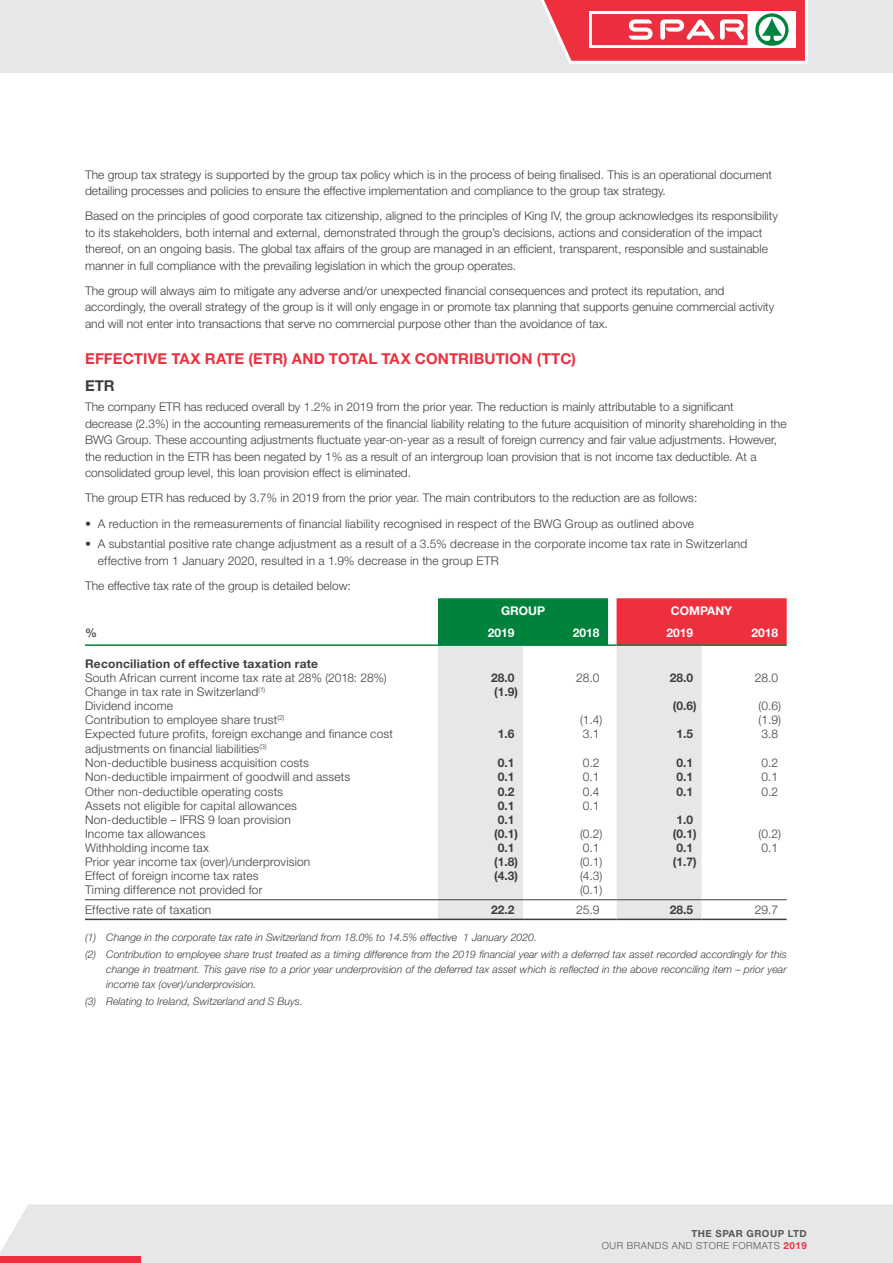
<style>
.page{position:relative;width:893px;height:1263px;background:#fff}
.page>*{position:absolute;margin:0;border:0;box-sizing:border-box;transform-origin:0 0}
.t1{font:700 15px "Helvetica Neue LT Std";letter-spacing:.005em;color:#ee2f3e}
.t2{font:700 15px "Helvetica Neue LT Std";color:#3e3e3f}
.t3{font:300 12px/16.5px "Helvetica Neue LT Std";color:#3e3e3f}
.t4{font:700 12px "Helvetica Neue LT Std";letter-spacing:.02em;color:#3e3e3f}
.t5{font:700 12px "Helvetica Neue LT Std";color:#fff}
.t6{font:500 12px "Helvetica Neue LT Std";color:#3e3e3f}
.t7{font:italic 300 10.5px/17.1px "Helvetica Neue LT Std";color:#3e3e3f}
.t8{font:300 9.75px/12px "Helvetica Neue LT Std";letter-spacing:.05em;color:#57585a;text-align:right}
.s1{font-weight:700}
.s2{font-weight:700;color:#ee2f3e}
</style>
<div class="page">
<div style="left:0;top:0;width:893px;height:72px;background:#e6e7e9"></div>
<svg style="left:541px;top:0;width:267px;height:64px;background:#ea7179"></svg>
<div style="left:0;top:1204px;width:893px;height:59px;background:#e6e7e9"></div>
<div style="left:0;top:1256px;width:140px;height:7px;background:#ee2f3e"></div>
<svg style="left:438px;top:646px;width:264px;height:273px;fill:#e6e7e9"></svg>
<hr style="left:85px;top:644px;width:353px;height:2px;background:#00823d">
<svg style="left:438px;top:598px;width:349px;height:48px;background:#7b5d43"></svg>
<hr style="left:438px;top:644px;width:85px;height:2px;background:#00823d">
<hr style="left:617px;top:644px;width:85px;height:2px;background:#00823d">
<hr style="left:523px;top:644px;width:85px;height:2px;background:#00823d">
<hr style="left:702px;top:644px;width:85px;height:2px;background:#00823d">
<hr style="left:85px;top:899px;width:353px;height:1px;background:#3e3e3f">
<hr style="left:438px;top:899px;width:85px;height:1px;background:#3e3e3f">
<hr style="left:523px;top:899px;width:85px;height:1px;background:#3e3e3f">
<hr style="left:617px;top:899px;width:85px;height:1px;background:#3e3e3f">
<hr style="left:702px;top:899px;width:85px;height:1px;background:#3e3e3f">
<hr style="left:85px;top:919px;width:353px;height:1px;background:#3e3e3f">
<hr style="left:438px;top:919px;width:85px;height:1px;background:#3e3e3f">
<hr style="left:523px;top:919px;width:85px;height:1px;background:#3e3e3f">
<hr style="left:617px;top:919px;width:85px;height:1px;background:#3e3e3f">
<hr style="left:702px;top:919px;width:85px;height:1px;background:#3e3e3f">
<p class="t3" style="left:85px;top:166px;width:689px">The group tax strategy is supported by the group tax policy which is in the process of being finalised. This is an operational document detailing processes and policies to ensure the effective implementation and compliance to the group tax strategy.</p>
<p class="t3" style="left:85px;top:207px;width:694px">Based on the principles of good corporate tax citizenship, aligned to the principles of King IV, the group acknowledges its responsibility to its stakeholders, both internal and external, demonstrated through the group’s decisions, actions and consideration of the impact thereof, on an ongoing basis. The global tax affairs of the group are managed in an efficient, transparent, responsible and sustainable manner in full compliance with the prevailing legislation in which the group operates.</p>
<p class="t3" style="left:85px;top:282px;width:691px">The group will always aim to mitigate any adverse and/or unexpected financial consequences and protect its reputation, and accordingly, the overall strategy of the group is it will only engage in or promote tax planning that supports genuine commercial activity and will not enter into transactions that serve no commercial purpose other than the avoidance of tax.</p>
<p class="t1" style="left:85px;top:350px;width:492px">EFFECTIVE TAX RATE (ETR) AND TOTAL TAX CONTRIBUTION (TTC)</p>
<p class="t2" style="left:85px;top:376px;width:31px">ETR</p>
<p class="t3" style="left:85px;top:399px;width:703px">The company ETR has reduced overall by 1.2% in 2019 from the prior year. The reduction is mainly attributable to a significant<br>decrease (2.3%) in the accounting remeasurements of the financial liability relating to the future acquisition of minority shareholding in the BWG Group. These accounting adjustments fluctuate year-on-year as a result of foreign currency and fair value adjustments. However, the reduction in the ETR has been negated by 1% as a result of an intergroup loan provision that is not income tax deductible. At a consolidated group level, this loan provision effect is eliminated.</p>
<p class="t3" style="left:85px;top:490px;width:614px">The group ETR has reduced by 3.7% in 2019 from the prior year. The main contributors to the reduction are as follows:</p>
<p class="t3" style="left:85px;top:515px;width:611px"><span class="s1">•</span> A reduction in the remeasurements of financial liability recognised in respect of the BWG Group as outlined above</p>
<p class="t3" style="left:98px;top:535px;width:651px;text-indent:-13px"><span class="s1">•</span> A substantial positive rate change adjustment as a result of a 3.5% decrease in the corporate income tax rate in Switzerland effective from 1 January 2020, resulted in a 1.9% decrease in the group ETR</p>
<p class="t3" style="left:85px;top:577px;width:267px">The effective tax rate of the group is detailed below:</p>
<p class="t5" style="left:501px;top:604px;width:46px">GROUP</p>
<p class="t5" style="left:671px;top:604px;width:63px">COMPANY</p>
<p class="t6" style="left:85px;top:625px;width:13px">%</p>
<p class="t5" style="left:488px;top:625px;width:28px">2019</p>
<p class="t5" style="left:573px;top:625px;width:28px">2018</p>
<p class="t5" style="left:666px;top:625px;width:28px">2019</p>
<p class="t5" style="left:751px;top:625px;width:28px">2018</p>
<p class="t4" style="left:85px;top:656px;width:235px">Reconciliation of effective taxation rate</p>
<p class="t3" style="left:85px;top:669px;width:303px">South African current income tax rate at 28% (2018: 28%)</p>
<p class="t4" style="left:491px;top:670px;width:25px">28.0</p>
<p class="t3" style="left:576px;top:669px;width:25px">28.0</p>
<p class="t4" style="left:670px;top:670px;width:25px">28.0</p>
<p class="t3" style="left:755px;top:669px;width:25px">28.0</p>
<p class="t3" style="left:85px;top:683px;width:182px">Change in tax rate in Switzerland<sup>(1)</sup></p>
<p class="t4" style="left:494px;top:684px;width:25px">(1.9)</p>
<p class="t3" style="left:85px;top:697px;width:90px">Dividend income</p>
<p class="t4" style="left:673px;top:698px;width:25px">(0.6)</p>
<p class="t3" style="left:759px;top:697px;width:24px">(0.6)</p>
<p class="t3" style="left:85px;top:711px;width:201px">Contribution to employee share trust<sup>(2)</sup></p>
<p class="t3" style="left:580px;top:711px;width:24px">(1.4)</p>
<p class="t3" style="left:759px;top:711px;width:24px">(1.9)</p>
<p class="t3" style="left:85px;top:726px;width:309px;line-height:15px">Expected future profits, foreign exchange and finance cost adjustments on financial liabilities<sup>(3)</sup></p>
<p class="t4" style="left:498px;top:726px;width:18px">1.6</p>
<p class="t3" style="left:583px;top:725px;width:18px">3.1</p>
<p class="t4" style="left:676px;top:726px;width:18px">1.5</p>
<p class="t3" style="left:761px;top:725px;width:18px">3.8</p>
<p class="t3" style="left:85px;top:754px;width:225px">Non-deductible business acquisition costs</p>
<p class="t4" style="left:498px;top:756px;width:18px">0.1</p>
<p class="t3" style="left:583px;top:754px;width:18px">0.2</p>
<p class="t4" style="left:676px;top:756px;width:18px">0.1</p>
<p class="t3" style="left:761px;top:754px;width:18px">0.2</p>
<p class="t3" style="left:85px;top:769px;width:267px">Non-deductible impairment of goodwill and assets</p>
<p class="t4" style="left:498px;top:770px;width:18px">0.1</p>
<p class="t3" style="left:583px;top:769px;width:18px">0.1</p>
<p class="t4" style="left:676px;top:770px;width:18px">0.1</p>
<p class="t3" style="left:761px;top:769px;width:18px">0.1</p>
<p class="t3" style="left:85px;top:783px;width:200px">Other non-deductible operating costs</p>
<p class="t4" style="left:498px;top:784px;width:18px">0.2</p>
<p class="t3" style="left:583px;top:783px;width:18px">0.4</p>
<p class="t4" style="left:676px;top:784px;width:18px">0.1</p>
<p class="t3" style="left:761px;top:783px;width:18px">0.2</p>
<p class="t3" style="left:85px;top:797px;width:214px">Assets not eligible for capital allowances</p>
<p class="t4" style="left:498px;top:798px;width:18px">0.1</p>
<p class="t3" style="left:583px;top:797px;width:18px">0.1</p>
<p class="t3" style="left:85px;top:811px;width:207px">Non-deductible – IFRS 9 loan provision</p>
<p class="t4" style="left:498px;top:812px;width:18px">0.1</p>
<p class="t4" style="left:676px;top:812px;width:18px">1.0</p>
<p class="t3" style="left:85px;top:825px;width:122px">Income tax allowances</p>
<p class="t4" style="left:494px;top:826px;width:25px">(0.1)</p>
<p class="t3" style="left:580px;top:825px;width:24px">(0.2)</p>
<p class="t4" style="left:673px;top:826px;width:25px">(0.1)</p>
<p class="t3" style="left:759px;top:825px;width:24px">(0.2)</p>
<p class="t3" style="left:85px;top:839px;width:125px">Withholding income tax</p>
<p class="t4" style="left:498px;top:840px;width:18px">0.1</p>
<p class="t3" style="left:583px;top:839px;width:18px">0.1</p>
<p class="t4" style="left:676px;top:840px;width:18px">0.1</p>
<p class="t3" style="left:761px;top:839px;width:18px">0.1</p>
<p class="t3" style="left:85px;top:853px;width:227px">Prior year income tax (over)/underprovision</p>
<p class="t4" style="left:494px;top:854px;width:25px">(1.8)</p>
<p class="t3" style="left:580px;top:853px;width:24px">(0.1)</p>
<p class="t4" style="left:673px;top:854px;width:25px">(1.7)</p>
<p class="t3" style="left:85px;top:867px;width:175px">Effect of foreign income tax rates</p>
<p class="t4" style="left:494px;top:868px;width:25px">(4.3)</p>
<p class="t3" style="left:580px;top:867px;width:24px">(4.3)</p>
<p class="t3" style="left:85px;top:881px;width:179px">Timing difference not provided for</p>
<p class="t3" style="left:580px;top:881px;width:24px">(0.1)</p>
<p class="t3" style="left:85px;top:901px;width:128px">Effective rate of taxation</p>
<p class="t4" style="left:491px;top:902px;width:25px">22.2</p>
<p class="t3" style="left:576px;top:901px;width:25px">25.9</p>
<p class="t4" style="left:670px;top:902px;width:25px">28.5</p>
<p class="t3" style="left:755px;top:901px;width:25px">29.7</p>
<p class="t7" style="left:85px;top:928px;width:703px">(1) Change in the corporate tax rate in Switzerland from 18.0% to 14.5% effective 1 January 2020.<br>(2) Contribution to employee share trust treated as a timing difference from the 2019 financial year with a deferred tax asset recorded accordingly for this</p>
<p class="t7" style="left:106px;top:962px;width:682px;line-height:15px">change in treatment. This gave rise to a prior year underprovision of the deferred tax asset which is reflected in the above reconciling item – prior year income tax (over)/underprovision.</p>
<p class="t7" style="left:85px;top:993px;width:219px">(3) Relating to Ireland, Switzerland and S Buys.</p>
<p class="t8" style="left:602px;top:1227px;width:206px"><span class="s1">THE SPAR GROUP LTD<br></span>OUR BRANDS AND STORE FORMATS <span class="s2">2019</span></p>
</div>
